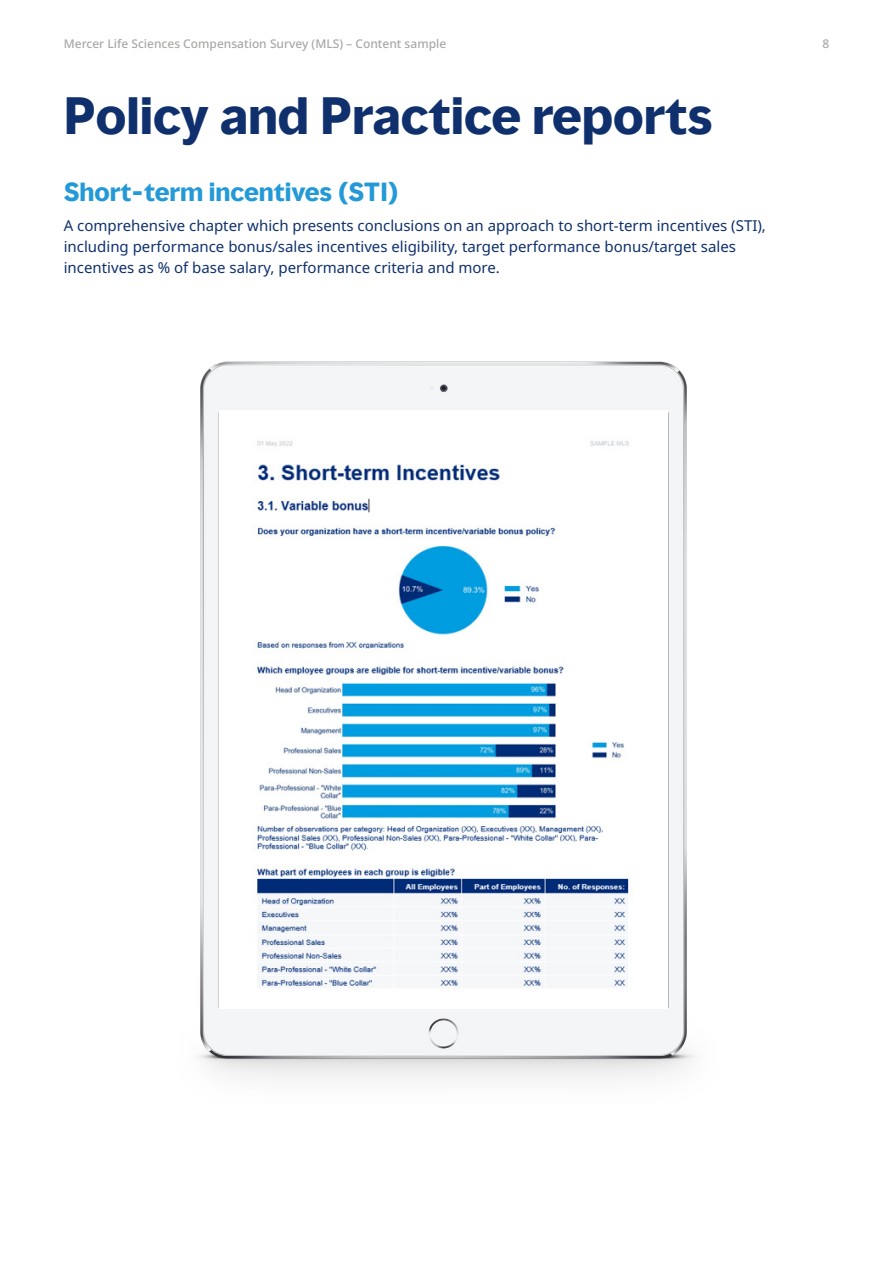
<style>
.page{position:relative;width:893px;height:1263px;background:#fff}
.page>*{position:absolute;margin:0;border:0;box-sizing:border-box;transform-origin:0 0}
.t1{font:700 48px "MMC Display";color:#0f306d}
.t2{font:700 24px "MMC Display";color:#239ad7}
.t3{font:15px/21px "Noto Sans";color:#0f306d}
.t4{font:500 12px "Noto Sans";color:#a8a8a7}
</style>
<div class="page">
<img style="left:198px;top:361px;width:498px;height:717px">
<div style="left:220px;top:410px;width:448px;height:599px;background:#fff"></div>
<img style="left:256px;top:441px;width:377px;height:547px">
<p class="t4" style="left:64px;top:35px;width:384px">Mercer Life Sciences Compensation Survey (MLS) – Content sample</p>
<p class="t4" style="left:822px;top:35px;width:8px">8</p>
<h1 class="t1" style="left:64px;top:85px;width:650px">Policy and Practice reports</h1>
<h2 class="t2" style="left:64px;top:176px;width:336px">Short-term incentives (STI)</h2>
<p class="t3" style="left:64px;top:215px;width:704px">A comprehensive chapter which presents conclusions on an approach to short-term incentives (STI), including performance bonus/sales incentives eligibility, target performance bonus/target sales incentives as % of base salary, performance criteria and more.</p>
</div>
